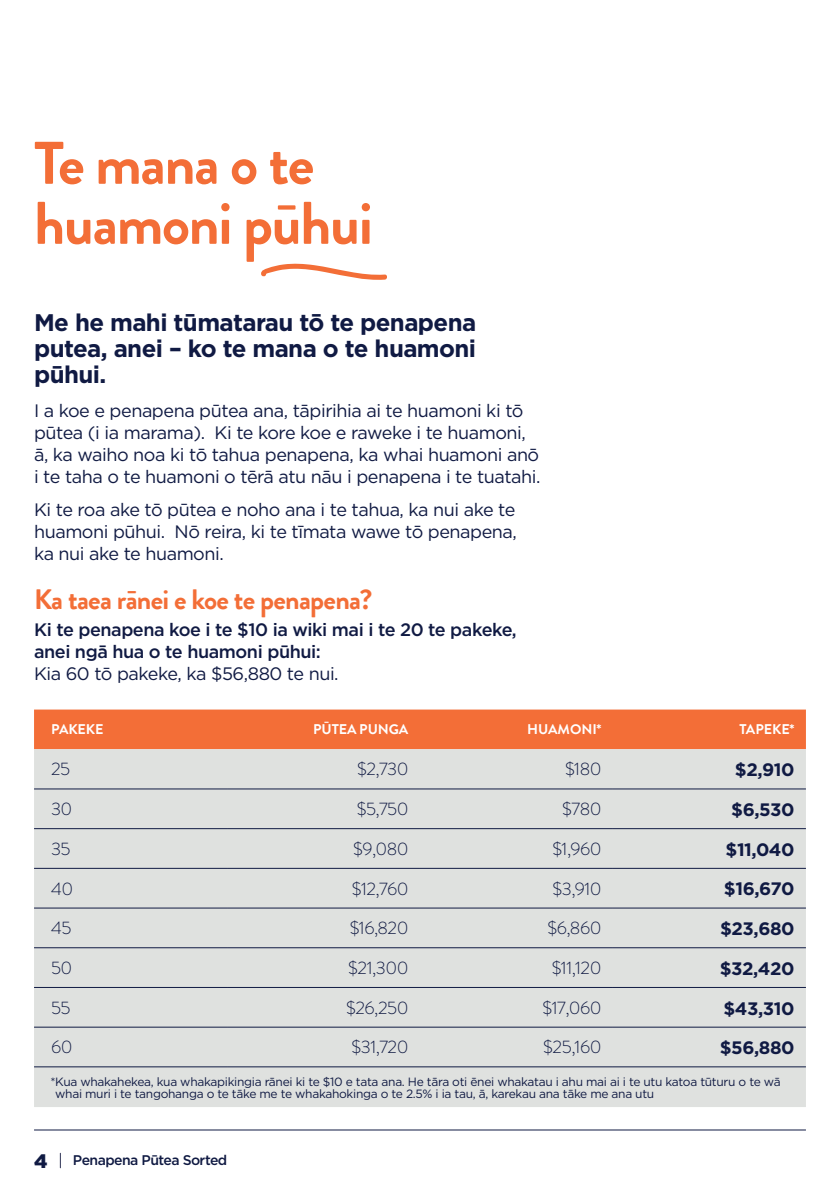
<style>
.page{position:relative;width:840px;height:1191px;background:#fff}
.page>*{position:absolute;margin:0;border:0;box-sizing:border-box;transform-origin:0 0}
.Orange_Big_Header_30{font:700 60px/60px "Brandon Grotesque";letter-spacing:-.025em;color:#f36e37}
.Orange_Sub_Header_Bl{font:700 28px "Brandon Grotesque";letter-spacing:-.025em;color:#f36e37}
.Body_Copy_Intro{font:700 24px/26px "Gotham";letter-spacing:-.025em;color:#101a43;text-align:justify}
.t1{font:900 19.4px "Gotham";color:#101a43}
.Body_Copy{font:18px/22px "Gotham";letter-spacing:-.025em;color:#101a43}
.Orange_Big_Header_40{font:300 18px "Brandon Grotesque";letter-spacing:-.025em;color:#101a43}
.Body_Copy-2{font:500 18px/22px "Gotham";letter-spacing:-.025em;color:#101a43}
.Orange_Big_Header_40-2{font:700 18px "Gotham";letter-spacing:-.025em;color:#101a43}
.Orange_Big_Header_40-3{font:700 14px "Brandon Grotesque";letter-spacing:-.005em;color:#fff}
.t2{font:500 14px "Gotham";letter-spacing:-.04em;color:#101a43}
.Body_Copy-3{font:12px/12px "Gotham";letter-spacing:-.025em;color:#101a43}
.s1{font-weight:400}
</style>
<div class="page">
<div style="left:34px;top:709px;width:771px;height:40px;background:#f36e37"></div>
<div style="left:34px;top:749px;width:771px;height:357px;background:#dfe1df"></div>
<hr style="left:34px;top:1106px;width:193px;height:1px;background:#dfe1df">
<hr style="left:227px;top:1106px;width:193px;height:1px;background:#dfe1df">
<hr style="left:420px;top:1106px;width:192px;height:1px;background:#dfe1df">
<hr style="left:612px;top:1106px;width:193px;height:1px;background:#dfe1df">
<hr style="left:34px;top:788px;width:193px;height:1px;background:#101a43">
<hr style="left:34px;top:828px;width:193px;height:1px;background:#101a43">
<hr style="left:34px;top:868px;width:193px;height:1px;background:#101a43">
<hr style="left:34px;top:907px;width:193px;height:1px;background:#101a43">
<hr style="left:34px;top:947px;width:193px;height:1px;background:#101a43">
<hr style="left:227px;top:788px;width:193px;height:1px;background:#101a43">
<hr style="left:227px;top:828px;width:193px;height:1px;background:#101a43">
<hr style="left:227px;top:868px;width:193px;height:1px;background:#101a43">
<hr style="left:227px;top:907px;width:193px;height:1px;background:#101a43">
<hr style="left:227px;top:947px;width:193px;height:1px;background:#101a43">
<hr style="left:420px;top:788px;width:192px;height:1px;background:#101a43">
<hr style="left:420px;top:828px;width:192px;height:1px;background:#101a43">
<hr style="left:420px;top:868px;width:192px;height:1px;background:#101a43">
<hr style="left:420px;top:907px;width:192px;height:1px;background:#101a43">
<hr style="left:420px;top:947px;width:192px;height:1px;background:#101a43">
<hr style="left:612px;top:788px;width:193px;height:1px;background:#101a43">
<hr style="left:612px;top:828px;width:193px;height:1px;background:#101a43">
<hr style="left:612px;top:868px;width:193px;height:1px;background:#101a43">
<hr style="left:612px;top:907px;width:193px;height:1px;background:#101a43">
<hr style="left:612px;top:947px;width:193px;height:1px;background:#101a43">
<hr style="left:34px;top:987px;width:193px;height:1px;background:#101a43">
<hr style="left:227px;top:987px;width:193px;height:1px;background:#101a43">
<hr style="left:420px;top:987px;width:192px;height:1px;background:#101a43">
<hr style="left:612px;top:987px;width:193px;height:1px;background:#101a43">
<hr style="left:34px;top:1026px;width:193px;height:1px;background:#101a43">
<hr style="left:227px;top:1026px;width:193px;height:1px;background:#101a43">
<hr style="left:420px;top:1026px;width:192px;height:1px;background:#101a43">
<hr style="left:612px;top:1026px;width:193px;height:1px;background:#101a43">
<hr style="left:34px;top:1066px;width:193px;height:1px;background:#101a43">
<hr style="left:227px;top:1066px;width:193px;height:1px;background:#101a43">
<hr style="left:420px;top:1066px;width:192px;height:1px;background:#101a43">
<hr style="left:612px;top:1066px;width:193px;height:1px;background:#101a43">
<svg style="left:261px;top:263px;width:126px;height:17px"></svg>
<hr style="left:34px;top:1129px;width:771px;height:1px;background:#101a43">
<svg style="left:60px;top:1153px;width:1px;height:14px"></svg>
<p class="Orange_Big_Header_30" style="left:34px;top:134px;width:340px">Te mana o te huamoni pūhui</p>
<p class="Body_Copy_Intro" style="left:34px;top:309px;width:443px">Me he mahi tūmatarau tō te penapena putea, anei – ko te mana o te huamoni pūhui.</p>
<p class="Body_Copy" style="left:34px;top:399px;width:507px">I a koe e penapena pūtea ana, tāpirihia ai te huamoni ki tō pūtea (i ia marama). Ki te kore koe e raweke i te huamoni, ā, ka waiho noa ki tō tahua penapena, ka whai huamoni anō i te taha o te huamoni o tērā atu nāu i penapena i te tuatahi.</p>
<p class="Body_Copy" style="left:34px;top:498px;width:484px;text-align:justify">Ki te roa ake tō pūtea e noho ana i te tahua, ka nui ake te huamoni pūhui. Nō reira, ki te tīmata wawe tō penapena, ka nui ake te huamoni.</p>
<p class="Orange_Sub_Header_Bl" style="left:34px;top:579px;width:340px">Ka taea rānei e koe te penapena?</p>
<p class="Body_Copy-2" style="left:34px;top:618px;width:484px">Ki te penapena koe i te $10 ia wiki mai i te 20 te pakeke, anei ngā hua o te huamoni pūhui:<br><span class="s1">Kia 60 tō pakeke, ka $56,880 te nui.</span></p>
<p class="Orange_Big_Header_40-3" style="left:51px;top:719px;width:54px">PAKEKE</p>
<p class="Orange_Big_Header_40-3" style="left:313px;top:719px;width:97px">PŪTEA PUNGA</p>
<p class="Orange_Big_Header_40-3" style="left:527px;top:719px;width:76px">HUAMONI*</p>
<p class="Orange_Big_Header_40-3" style="left:739px;top:719px;width:57px">TAPEKE*</p>
<p class="Orange_Big_Header_40" style="left:51px;top:756px;width:21px">25</p>
<p class="Orange_Big_Header_40" style="left:357px;top:756px;width:53px">$2,730</p>
<p class="Orange_Big_Header_40" style="left:564px;top:756px;width:38px">$180</p>
<p class="Orange_Big_Header_40-2" style="left:734px;top:757px;width:61px">$2,910</p>
<p class="Orange_Big_Header_40" style="left:51px;top:796px;width:23px">30</p>
<p class="Orange_Big_Header_40" style="left:356px;top:796px;width:53px">$5,750</p>
<p class="Orange_Big_Header_40" style="left:562px;top:796px;width:41px">$780</p>
<p class="Orange_Big_Header_40-2" style="left:730px;top:797px;width:65px">$6,530</p>
<p class="Orange_Big_Header_40" style="left:51px;top:836px;width:21px">35</p>
<p class="Orange_Big_Header_40" style="left:353px;top:836px;width:57px">$9,080</p>
<p class="Orange_Big_Header_40" style="left:552px;top:836px;width:51px">$1,960</p>
<p class="Orange_Big_Header_40-2" style="left:725px;top:837px;width:70px">$11,040</p>
<p class="Orange_Big_Header_40" style="left:51px;top:876px;width:24px">40</p>
<p class="Orange_Big_Header_40" style="left:351px;top:876px;width:58px">$12,760</p>
<p class="Orange_Big_Header_40" style="left:552px;top:876px;width:51px">$3,910</p>
<p class="Orange_Big_Header_40-2" style="left:723px;top:877px;width:72px">$16,670</p>
<p class="Orange_Big_Header_40" style="left:51px;top:915px;width:22px">45</p>
<p class="Orange_Big_Header_40" style="left:349px;top:915px;width:60px">$16,820</p>
<p class="Orange_Big_Header_40" style="left:547px;top:915px;width:56px">$6,860</p>
<p class="Orange_Big_Header_40-2" style="left:719px;top:916px;width:76px">$23,680</p>
<p class="Orange_Big_Header_40" style="left:51px;top:955px;width:23px">50</p>
<p class="Orange_Big_Header_40" style="left:348px;top:955px;width:62px">$21,300</p>
<p class="Orange_Big_Header_40" style="left:551px;top:955px;width:51px">$11,120</p>
<p class="Orange_Big_Header_40-2" style="left:719px;top:956px;width:76px">$32,420</p>
<p class="Orange_Big_Header_40" style="left:51px;top:995px;width:21px">55</p>
<p class="Orange_Big_Header_40" style="left:346px;top:995px;width:64px">$26,250</p>
<p class="Orange_Big_Header_40" style="left:542px;top:995px;width:61px">$17,060</p>
<p class="Orange_Big_Header_40-2" style="left:723px;top:996px;width:72px">$43,310</p>
<p class="Orange_Big_Header_40" style="left:51px;top:1034px;width:23px">60</p>
<p class="Orange_Big_Header_40" style="left:351px;top:1034px;width:58px">$31,720</p>
<p class="Orange_Big_Header_40" style="left:543px;top:1034px;width:60px">$25,160</p>
<p class="Orange_Big_Header_40-2" style="left:719px;top:1036px;width:76px">$56,880</p>
<p class="Body_Copy-3" style="left:55px;top:1075px;width:726px;text-indent:-5px">*Kua whakahekea, kua whakapikingia rānei ki te $10 e tata ana. He tāra oti ēnei whakatau i ahu mai ai i te utu katoa tūturu o te wā whai muri i te tangohanga o te tāke me te whakahokinga o te 2.5% i ia tau, ā, karekau ana tāke me ana utu</p>
<p class="t1" style="left:34px;top:1147px;width:15px">4</p>
<p class="t2" style="left:73px;top:1150px;width:156px">Penapena Pūtea Sorted</p>
</div>
